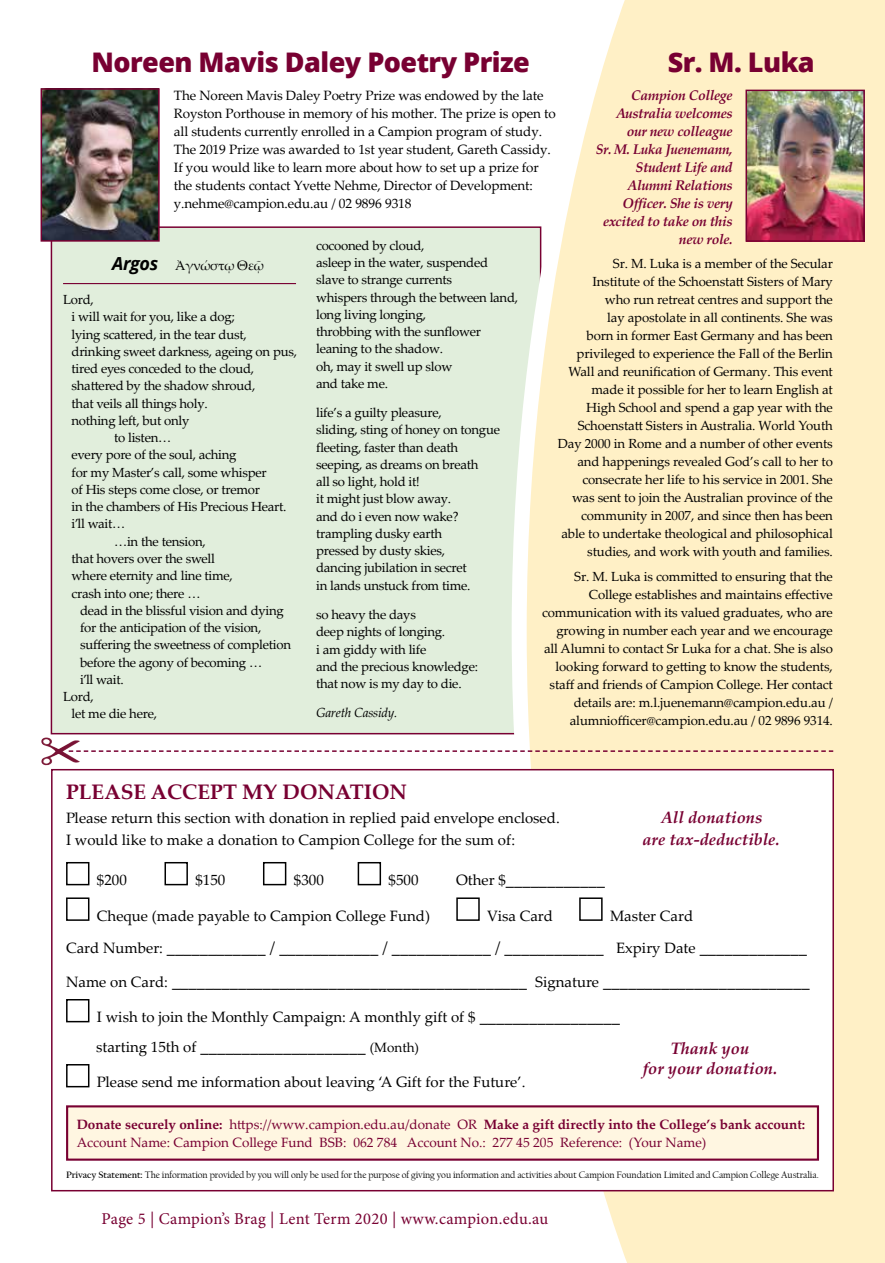
<style>
.page{position:relative;width:885px;height:1263px;background:#fff}
.page>*{position:absolute;margin:0;border:0;box-sizing:border-box;transform-origin:0 0}
.t1{font:800 27px "Open Sans";letter-spacing:-.02em;color:#780032}
.t2{font:700 21px "Palatino Linotype";color:#780032}
.t3{font:16.5px/34px "Palatino Linotype";color:#000}
.t4{font:italic 700 16.5px/20.1px "Palatino Linotype";color:#780032;text-align:center}
.t5{font:16.5px "Minion Pro";letter-spacing:.015em;color:#780032}
.t6{font:15px "Palatino Linotype";color:#000}
.t7{font:italic 700 13.95px/18px "Palatino Linotype";letter-spacing:-.025em;color:#780032;text-align:right}
.t8{font:13.5px/18px "Palatino Linotype";letter-spacing:-.01em;color:#000}
.t9{font:13.5px/18px "Palatino Linotype";color:#780032}
.t10{font:13.2px/18px "Palatino Linotype";letter-spacing:-.02em;color:#000}
.t11{font:italic 13.2px "Palatino Linotype";letter-spacing:-.02em;color:#000}
.t12{font:9.75px "Californian FB";letter-spacing:-.01em;color:#000}
.s1{font-family:"Open Sans";font-weight:700;font-style:italic;font-size:18px}
.s2{font-size:15px}
.s3{font-size:16.5px}
.s4{font-size:13.5px}
.s5{font-weight:700}
</style>
<div class="page">
<div style="left:51px;top:226px;width:490px;height:508px;background:#e1eedc;border:2px solid #780032"></div>
<svg style="left:504px;top:0;width:380px;height:1263px;background:#fdf1cc"></svg>
<svg style="left:80px;top:750px;width:753px;height:2px"></svg>
<img style="left:41px;top:737px;width:39px;height:29px">
<img style="left:748px;top:93px;width:113px;height:146px">
<div style="left:745px;top:90px;width:119px;height:152px;border:2px solid #780032"></div>
<img style="left:44px;top:91px;width:113px;height:148px">
<div style="left:41px;top:88px;width:119px;height:154px;border:2px solid #780032"></div>
<div style="left:51px;top:769px;width:782px;height:422px;background:#fff;border:2px solid #780032"></div>
<div style="left:66px;top:862px;width:23px;height:23px;border:1px solid #000"></div>
<div style="left:164px;top:862px;width:24px;height:23px;border:1px solid #000"></div>
<div style="left:263px;top:862px;width:23px;height:23px;border:1px solid #000"></div>
<div style="left:357px;top:862px;width:24px;height:23px;border:1px solid #000"></div>
<div style="left:66px;top:897px;width:23px;height:24px;border:1px solid #000"></div>
<div style="left:456px;top:897px;width:23px;height:24px;border:1px solid #000"></div>
<div style="left:579px;top:897px;width:23px;height:24px;border:1px solid #000"></div>
<div style="left:66px;top:999px;width:23px;height:23px;border:1px solid #000"></div>
<div style="left:66px;top:1064px;width:23px;height:23px;border:1px solid #000"></div>
<div style="left:67px;top:1106px;width:750px;height:53px;background:#fff6e1"></div>
<div style="left:66px;top:1105px;width:753px;height:56px;border:2px solid #780032"></div>
<hr style="left:63px;top:283px;width:233px;height:1px;background:#780032">
<h1 class="t1" style="left:91px;top:41px;width:440px">Noreen Mavis Daley Poetry Prize</h1>
<p class="t8" style="left:174px;top:85px;width:383px">The Noreen Mavis Daley Poetry Prize was endowed by the late Royston Porthouse in memory of his mother. The prize is open to all students currently enrolled in a Campion program of study.<br>The 2019 Prize was awarded to 1st year student, Gareth Cassidy.<br>If you would like to learn more about how to set up a prize for the students contact Yvette Nehme, Director of Development: y.nehme@campion.edu.au / 02 9896 9318</p>
<h1 class="t1" style="left:667px;top:41px;width:149px">Sr. M. Luka</h1>
<p class="t7" style="left:595px;top:86px;width:138px">Campion College<br>Australia welcomes our new colleague<br>Sr. M. Luka Juenemann,<br>Student Life and<br>Alumni Relations<br>Officer. She is very excited to take on this new role.</p>
<p class="t10" style="left:558px;top:254px;width:276px;text-align:right">Sr. M. Luka is a member of the Secular<br>Institute of the Schoenstatt Sisters of Mary<br>who run retreat centres and support the<br>lay apostolate in all continents. She was<br>born in former East Germany and has been privileged to experience the Fall of the Berlin Wall and reunification of Germany. This event made it possible for her to learn English at<br>High School and spend a gap year with the Schoenstatt Sisters in Australia. World Youth Day 2000 in Rome and a number of other events and happenings revealed God’s call to her to consecrate her life to his service in 2001. She was sent to join the Australian province of the community in 2007, and since then has been able to undertake theological and philosophical studies, and work with youth and families.</p>
<p class="t10" style="left:542px;top:567px;width:292px;text-align:right">Sr. M. Luka is committed to ensuring that the College establishes and maintains effective communication with its valued graduates, who are growing in number each year and we encourage all Alumni to contact Sr Luka for a chat. She is also looking forward to getting to know the students, staff and friends of Campion College. Her contact details are: m.l.juenemann@campion.edu.au / alumniofficer@campion.edu.au / 02 9896 9314.</p>
<p class="t10" style="left:316px;top:236px;width:203px;line-height:17.2px">cocooned by cloud,<br>asleep in the water, suspended slave to strange currents<br>whispers through the between land, long living longing,<br>throbbing with the sunflower leaning to the shadow.<br>oh, may it swell up slow<br>and take me.</p>
<p class="t10" style="left:316px;top:404px;width:185px;line-height:17.2px">life’s a guilty pleasure,<br>sliding, sting of honey on tongue fleeting, faster than death seeping, as dreams on breath<br>all so light, hold it!<br>it might just blow away.<br>and do i even now wake? trampling dusky earth<br>pressed by dusty skies,<br>dancing jubilation in secret<br>in lands unstuck from time.</p>
<p class="t10" style="left:316px;top:605px;width:163px;line-height:17.2px">so heavy the days<br>deep nights of longing.<br>i am giddy with life<br>and the precious knowledge: that now is my day to die.</p>
<p class="t11" style="left:316px;top:703px;width:83px">Gareth Cassidy.</p>
<p class="t8" style="left:112px;top:256px;width:153px"><span class="s1">Argos</span> Ἀγνώστῳ Θεῷ</p>
<p class="t10" style="left:63px;top:290px;width:32px">Lord,</p>
<p class="t10" style="left:72px;top:307px;width:165px">i will wait for you, like a dog;</p>
<p class="t10" style="left:72px;top:325px;width:177px">lying scattered, in the tear dust,</p>
<p class="t10" style="left:72px;top:342px;width:227px">drinking sweet darkness, ageing on pus,</p>
<p class="t10" style="left:72px;top:359px;width:184px">tired eyes conceded to the cloud,</p>
<p class="t10" style="left:72px;top:376px;width:185px">shattered by the shadow shroud,</p>
<p class="t10" style="left:72px;top:394px;width:138px">that veils all things holy.</p>
<p class="t10" style="left:72px;top:411px;width:119px">nothing left, but only</p>
<p class="t10" style="left:114px;top:428px;width:59px">to listen…</p>
<p class="t10" style="left:72px;top:445px;width:166px">every pore of the soul, aching</p>
<p class="t10" style="left:72px;top:463px;width:196px">for my Master’s call, some whisper</p>
<p class="t10" style="left:72px;top:480px;width:190px">of His steps come close, or tremor</p>
<p class="t10" style="left:72px;top:497px;width:216px">in the chambers of His Precious Heart.</p>
<p class="t10" style="left:72px;top:514px;width:55px">i’ll wait…</p>
<p class="t10" style="left:114px;top:532px;width:93px">…in the tension,</p>
<p class="t10" style="left:72px;top:549px;width:145px">that hovers over the swell</p>
<p class="t10" style="left:72px;top:566px;width:163px">where eternity and line time,</p>
<p class="t10" style="left:72px;top:583px;width:130px">crash into one; there …</p>
<p class="t10" style="left:80px;top:601px;width:205px">dead in the blissful vision and dying</p>
<p class="t10" style="left:80px;top:618px;width:183px">for the anticipation of the vision,</p>
<p class="t10" style="left:80px;top:635px;width:212px">suffering the sweetness of completion</p>
<p class="t10" style="left:80px;top:652px;width:184px">before the agony of becoming …</p>
<p class="t10" style="left:80px;top:670px;width:45px">i’ll wait.</p>
<p class="t10" style="left:63px;top:687px;width:32px">Lord,</p>
<p class="t10" style="left:72px;top:704px;width:87px">let me die here,</p>
<h2 class="t2" style="left:66px;top:777px;width:342px">PLEASE ACCEPT MY DONATION</h2>
<p class="t6" style="left:66px;top:807px;width:495px">Please return this section with donation in replied paid envelope enclosed.</p>
<p class="t4" style="left:661px;top:807px;width:103px">All donations</p>
<p class="t6" style="left:66px;top:829px;width:450px">I would like to make a donation to Campion College for the sum of:</p>
<p class="t4" style="left:642px;top:829px;width:139px">are tax-deductible.</p>
<p class="t6" style="left:97px;top:869px;width:31px">$200</p>
<p class="t6" style="left:195px;top:869px;width:31px">$150</p>
<p class="t6" style="left:294px;top:869px;width:31px">$300</p>
<p class="t6" style="left:388px;top:869px;width:31px">$500</p>
<p class="t3" style="left:456px;top:862px;width:150px"><span class="s2">Other $</span>____________</p>
<p class="t6" style="left:97px;top:905px;width:334px">Cheque (made payable to Campion College Fund)</p>
<p class="t6" style="left:487px;top:905px;width:67px">Visa Card</p>
<p class="t6" style="left:610px;top:905px;width:85px">Master Card</p>
<p class="t3" style="left:66px;top:929px;width:745px"><span class="s2">Card Number:</span> ____________ / ____________ / ____________ / ____________ <span class="s2">Expiry Date</span> _____________<br><span class="s2">Name on Card:</span> ___________________________________________ <span class="s2">Signature</span> _________________________</p>
<p class="t6" style="left:97px;top:1007px;width:524px">I wish to join the Monthly Campaign: A monthly gift of $ <span class="s3">_________________</span></p>
<p class="t3" style="left:96px;top:1028px;width:324px"><span class="s2">starting 15th of</span> ____________________ <span class="s4">(Month)</span></p>
<p class="t6" style="left:97px;top:1072px;width:430px">Please send me information about leaving ‘A Gift for the Future’.</p>
<p class="t4" style="left:642px;top:1038px;width:136px">Thank you<br>for your donation.</p>
<p class="t9" style="left:77px;top:1115px;width:730px"><span class="s5">Donate securely online:</span> https://www.campion.edu.au/donate OR <span class="s5">Make a gift directly into the College’s bank account:<br></span>Account Name: Campion College Fund BSB: 062 784 Account No.: 277 45 205 Reference: (Your Name)</p>
<p class="t12" style="left:66px;top:1169px;width:754px"><span class="s5">Privacy Statement:</span> The information provided by you will only be used for the purpose of giving you information and activities about Campion Foundation Limited and Campion College Australia.</p>
<p class="t5" style="left:102px;top:1207px;width:448px">Page 5 | Campion’s Brag | Lent Term 2020 | www.campion.edu.au</p>
</div>
